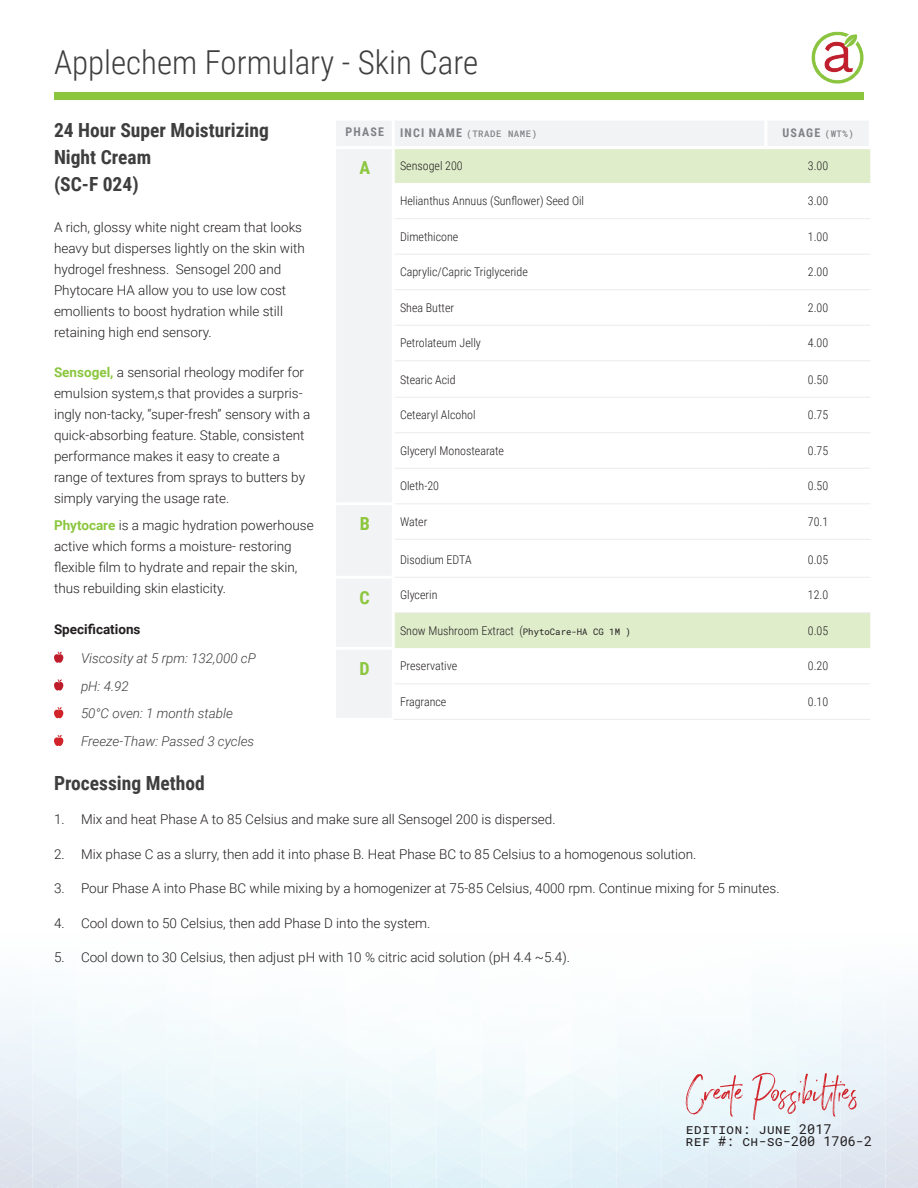
<style>
.page{position:relative;width:918px;height:1188px;background:#fff}
.page>*{position:absolute;margin:0;border:0;box-sizing:border-box;transform-origin:0 0}
.t1{font:300 33px "Roboto Condensed";color:#3e3e3f}
.t2{font:700 19.5px/27px "Roboto Condensed";color:#3e3e3f}
.t3{font:700 18px "Roboto Condensed";color:#8bc63e}
.t4{font:300 13.5px/21px "Roboto";color:#231f20}
.t5{font:italic 300 13.5px/27.8px "Roboto";color:#3e3e3f}
.t6{font:13.5px/12px "Roboto Mono";color:#231f20}
.t7{font:700 13.5px "Roboto";color:#231f20}
.t8{font:300 12px "Roboto Condensed";color:#231f20}
.t9{font:700 12px "Roboto Condensed";letter-spacing:.095em;color:#808285}
.t10{font:500 9px "Roboto Mono";letter-spacing:.06em;color:#808285}
.s1{font-weight:700;color:#8bc63e}
.s2{font-family:"Roboto Condensed";font-weight:700;font-size:12px}
.s3{font-family:"Roboto Mono";font-weight:500;font-size:9px}
.s4{font-family:"Roboto Mono";font-weight:400;font-size:9px}
</style>
<div class="page">
<div style="left:54px;top:92px;width:810px;height:8px;background:#8bc63e"></div>
<svg style="left:54px;top:652px;width:10px;height:11px"></svg>
<svg style="left:54px;top:679px;width:10px;height:12px"></svg>
<svg style="left:54px;top:707px;width:10px;height:11px"></svg>
<svg style="left:54px;top:735px;width:10px;height:11px"></svg>
<div style="left:336px;top:121px;width:533px;height:597px;background:#f2f3f4"></div>
<div style="left:395px;top:149px;width:475px;height:34px;background:#dfedcb"></div>
<svg style="left:395px;top:183px;width:474px;height:35px"></svg>
<svg style="left:395px;top:219px;width:475px;height:499px"></svg>
<hr style="left:395px;top:289px;width:371px;height:1px;background:#ebebeb">
<hr style="left:766px;top:289px;width:104px;height:1px;background:#ebebeb">
<hr style="left:395px;top:325px;width:371px;height:1px;background:#ebebeb">
<hr style="left:766px;top:325px;width:104px;height:1px;background:#ebebeb">
<hr style="left:395px;top:397px;width:371px;height:1px;background:#ebebeb">
<hr style="left:766px;top:397px;width:104px;height:1px;background:#ebebeb">
<hr style="left:395px;top:468px;width:371px;height:1px;background:#ebebeb">
<hr style="left:766px;top:468px;width:104px;height:1px;background:#ebebeb">
<hr style="left:395px;top:539px;width:371px;height:1px;background:#ebebeb">
<hr style="left:766px;top:539px;width:104px;height:1px;background:#ebebeb">
<hr style="left:764px;top:121px;width:3px;height:25px;background:#fff">
<hr style="left:766px;top:146px;width:106px;height:3px;background:#fff">
<hr style="left:395px;top:683px;width:371px;height:1px;background:#ebebeb">
<hr style="left:766px;top:683px;width:104px;height:1px;background:#ebebeb">
<hr style="left:395px;top:360px;width:371px;height:1px;background:#ebebeb">
<hr style="left:766px;top:360px;width:104px;height:1px;background:#ebebeb">
<hr style="left:395px;top:432px;width:371px;height:1px;background:#ebebeb">
<hr style="left:766px;top:432px;width:104px;height:1px;background:#ebebeb">
<hr style="left:392px;top:121px;width:3px;height:25px;background:#fff">
<hr style="left:395px;top:503px;width:371px;height:1px;background:#ebebeb">
<hr style="left:766px;top:503px;width:104px;height:1px;background:#ebebeb">
<hr style="left:395px;top:254px;width:371px;height:1px;background:#ebebeb">
<hr style="left:766px;top:254px;width:104px;height:1px;background:#ebebeb">
<hr style="left:336px;top:502px;width:56px;height:3px;background:#fff">
<hr style="left:336px;top:576px;width:56px;height:3px;background:#fff">
<hr style="left:336px;top:647px;width:56px;height:3px;background:#fff">
<hr style="left:395px;top:218px;width:371px;height:1px;background:#ebebeb">
<hr style="left:766px;top:218px;width:104px;height:1px;background:#ebebeb">
<hr style="left:395px;top:577px;width:371px;height:1px;background:#ebebeb">
<hr style="left:766px;top:577px;width:104px;height:1px;background:#ebebeb">
<hr style="left:395px;top:612px;width:371px;height:1px;background:#ebebeb">
<hr style="left:766px;top:612px;width:104px;height:1px;background:#ebebeb">
<hr style="left:393px;top:719px;width:373px;height:1px;background:#ebebeb">
<hr style="left:766px;top:719px;width:104px;height:1px;background:#ebebeb">
<hr style="left:392px;top:149px;width:3px;height:34px;background:#fff">
<hr style="left:392px;top:183px;width:3px;height:36px;background:#fff">
<hr style="left:392px;top:219px;width:3px;height:35px;background:#fff">
<hr style="left:392px;top:254px;width:3px;height:36px;background:#fff">
<hr style="left:392px;top:290px;width:3px;height:35px;background:#fff">
<hr style="left:392px;top:325px;width:3px;height:36px;background:#fff">
<hr style="left:392px;top:361px;width:3px;height:36px;background:#fff">
<hr style="left:392px;top:397px;width:3px;height:36px;background:#fff">
<hr style="left:392px;top:433px;width:3px;height:35px;background:#fff">
<hr style="left:392px;top:468px;width:3px;height:36px;background:#fff">
<hr style="left:392px;top:504px;width:3px;height:35px;background:#fff">
<hr style="left:392px;top:539px;width:3px;height:38px;background:#fff">
<hr style="left:392px;top:577px;width:3px;height:36px;background:#fff">
<hr style="left:392px;top:613px;width:3px;height:35px;background:#fff">
<hr style="left:392px;top:648px;width:3px;height:36px;background:#fff">
<hr style="left:392px;top:684px;width:3px;height:34px;background:#fff">
<hr style="left:336px;top:146px;width:57px;height:3px;background:#fff">
<hr style="left:393px;top:146px;width:373px;height:3px;background:#fff">
<svg style="left:0;top:999px;width:918px;height:189px"></svg>
<img style="left:811px;top:31px;width:53px;height:53px">
<h1 class="t1" style="left:54px;top:39px;width:426px">Applechem Formulary - Skin Care</h1>
<h2 class="t2" style="left:54px;top:116px;width:216px">24 Hour Super Moisturizing<br>Night Cream<br>(SC-F 024)</h2>
<p class="t4" style="left:54px;top:216px;width:252px">A rich, glossy white night cream that looks heavy but disperses lightly on the skin with hydrogel freshness. Sensogel 200 and Phytocare HA allow you to use low cost emollients to boost hydration while still retaining high end sensory.</p>
<p class="t4" style="left:54px;top:361px;width:258px"><span class="s1">Sensogel,</span> a sensorial rheology modifer for emulsion system,s that provides a surpris&shy;ingly non-tacky, “super-fresh” sensory with a quick-absorbing feature. Stable, consistent performance makes it easy to create a range of textures from sprays to butters by simply varying the usage rate.</p>
<p class="t4" style="left:54px;top:514px;width:261px"><span class="s1">Phytocare</span> is a magic hydration powerhouse active which forms a moisture- restoring flexible film to hydrate and repair the skin, thus rebuilding skin elasticity.</p>
<p class="t7" style="left:54px;top:619px;width:88px">Specifications</p>
<p class="t5" style="left:81px;top:644px;width:176px">Viscosity at 5 rpm: 132,000 cP pH: 4.92<br>50°C oven: 1 month stable<br>Freeze-Thaw: Passed 3 cycles</p>
<p class="t9" style="left:346px;top:124px;width:40px">PHASE</p>
<p class="t10" style="left:400px;top:127px;width:138px"><span class="s2">INCI NAME</span> (TRADE NAME)</p>
<p class="t9" style="left:782px;top:124px;width:73px">USAGE <span class="s3">(WT%)</span></p>
<h3 class="t3" style="left:359px;top:155px;width:12px">A</h3>
<p class="t8" style="left:400px;top:157px;width:64px">Sensogel 200</p>
<p class="t8" style="left:808px;top:157px;width:22px">3.00</p>
<p class="t8" style="left:400px;top:192px;width:186px">Helianthus Annuus (Sunflower) Seed Oil</p>
<p class="t8" style="left:808px;top:192px;width:22px">3.00</p>
<p class="t8" style="left:400px;top:228px;width:60px">Dimethicone</p>
<p class="t8" style="left:808px;top:228px;width:22px">1.00</p>
<p class="t8" style="left:400px;top:264px;width:129px">Caprylic/Capric Triglyceride</p>
<p class="t8" style="left:808px;top:264px;width:22px">2.00</p>
<p class="t8" style="left:400px;top:299px;width:56px">Shea Butter</p>
<p class="t8" style="left:808px;top:299px;width:22px">2.00</p>
<p class="t8" style="left:400px;top:335px;width:82px">Petrolateum Jelly</p>
<p class="t8" style="left:808px;top:335px;width:22px">4.00</p>
<p class="t8" style="left:400px;top:371px;width:57px">Stearic Acid</p>
<p class="t8" style="left:808px;top:371px;width:22px">0.50</p>
<p class="t8" style="left:400px;top:407px;width:77px">Cetearyl Alcohol</p>
<p class="t8" style="left:808px;top:407px;width:22px">0.75</p>
<p class="t8" style="left:400px;top:442px;width:106px">Glyceryl Monostearate</p>
<p class="t8" style="left:808px;top:442px;width:22px">0.75</p>
<p class="t8" style="left:400px;top:478px;width:41px">Oleth-20</p>
<p class="t8" style="left:808px;top:478px;width:22px">0.50</p>
<h3 class="t3" style="left:360px;top:511px;width:12px">B</h3>
<p class="t8" style="left:400px;top:513px;width:29px">Water</p>
<p class="t8" style="left:808px;top:513px;width:22px">70.1</p>
<p class="t8" style="left:400px;top:551px;width:73px">Disodium EDTA</p>
<p class="t8" style="left:808px;top:551px;width:22px">0.05</p>
<h3 class="t3" style="left:360px;top:585px;width:12px">C</h3>
<p class="t8" style="left:400px;top:587px;width:39px">Glycerin</p>
<p class="t8" style="left:808px;top:587px;width:22px">12.0</p>
<p class="t8" style="left:400px;top:622px;width:232px">Snow Mushroom Extract (<span class="s4">PhytoCare-HA CG 1M )</span></p>
<p class="t8" style="left:808px;top:622px;width:22px">0.05</p>
<h3 class="t3" style="left:360px;top:656px;width:12px">D</h3>
<p class="t8" style="left:400px;top:658px;width:59px">Preservative</p>
<p class="t8" style="left:808px;top:658px;width:22px">0.20</p>
<p class="t8" style="left:400px;top:693px;width:48px">Fragrance</p>
<p class="t8" style="left:808px;top:693px;width:22px">0.10</p>
<h2 class="t2" style="left:54px;top:769px;width:152px">Processing Method</h2>
<p class="t4" style="left:54px;top:808px;width:503px">1. Mix and heat Phase A to 85 Celsius and make sure all Sensogel 200 is dispersed.</p>
<p class="t4" style="left:54px;top:843px;width:644px">2. Mix phase C as a slurry, then add it into phase B. Heat Phase BC to 85 Celsius to a homogenous solution.</p>
<p class="t4" style="left:54px;top:877px;width:727px">3. Pour Phase A into Phase BC while mixing by a homogenizer at 75-85 Celsius, 4000 rpm. Continue mixing for 5 minutes.</p>
<p class="t4" style="left:54px;top:912px;width:378px">4. Cool down to 50 Celsius, then add Phase D into the system.</p>
<p class="t4" style="left:54px;top:946px;width:517px">5. Cool down to 30 Celsius, then adjust pH with 10 % citric acid solution (pH 4.4 ~5.4).</p>
<p class="t6" style="left:686px;top:1123px;width:188px">Edition: June 2017<br>Ref #: CH-SG-200 1706-2</p>
</div>
